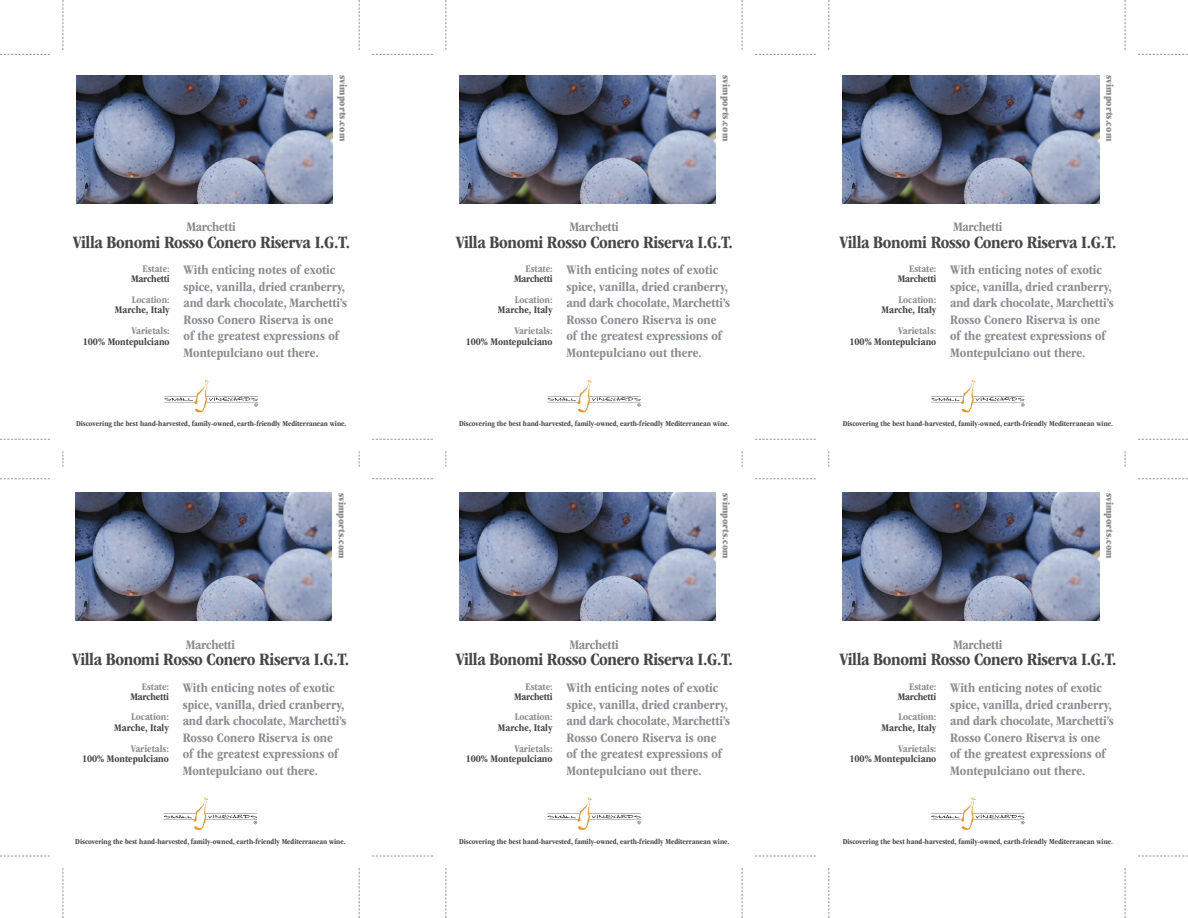
<style>
.page{position:relative;width:1188px;height:918px;background:#fff}
.page>*{position:absolute;margin:0;border:0;box-sizing:border-box;transform-origin:0 0}
.Paragraph_Style_1{font:700 condensed 18px "ITC Garamond Std";letter-spacing:-.02em;color:#454647}
.t1{font:700 condensed 13.5px/16.5px "ITC Garamond Std";color:#8a8c8f}
.t2{font:700 condensed 13.5px "ITC Garamond Std";letter-spacing:-.02em;color:#8a8c8f}
.t3{font:700 condensed 10.5px "ITC Garamond Std";color:#454647}
.t4{font:700 condensed 10.5px "ITC Garamond Std";letter-spacing:-.005em;color:#8a8c8f}
.t5{font:10.5px "ITC Garamond Std Ult Narrow";color:#8a8c8f}
.t6{font:700 condensed 10.5px "ITC Garamond Std";letter-spacing:-.02em;color:#454647}
.t7{font:700 condensed 7.8px "ITC Garamond Std";color:#454647}
</style>
<div class="page">
<svg style="left:372px;top:856px;width:61px;height:1px"></svg>
<svg style="left:372px;top:478px;width:61px;height:1px"></svg>
<svg style="left:372px;top:439px;width:61px;height:1px"></svg>
<svg style="left:372px;top:54px;width:61px;height:1px"></svg>
<svg style="left:755px;top:856px;width:61px;height:1px"></svg>
<svg style="left:755px;top:478px;width:61px;height:1px"></svg>
<svg style="left:755px;top:439px;width:61px;height:1px"></svg>
<svg style="left:755px;top:54px;width:61px;height:1px"></svg>
<svg style="left:0;top:856px;width:50px;height:1px"></svg>
<svg style="left:0;top:478px;width:50px;height:1px"></svg>
<svg style="left:0;top:439px;width:50px;height:1px"></svg>
<svg style="left:0;top:54px;width:50px;height:1px"></svg>
<svg style="left:1138px;top:856px;width:50px;height:1px"></svg>
<svg style="left:1138px;top:478px;width:50px;height:1px"></svg>
<svg style="left:1138px;top:439px;width:50px;height:1px"></svg>
<svg style="left:1138px;top:54px;width:50px;height:1px"></svg>
<svg style="left:446px;top:868px;width:1px;height:50px"></svg>
<svg style="left:359px;top:868px;width:1px;height:50px"></svg>
<svg style="left:63px;top:868px;width:1px;height:50px"></svg>
<svg style="left:742px;top:868px;width:1px;height:50px"></svg>
<svg style="left:828px;top:868px;width:1px;height:50px"></svg>
<svg style="left:1125px;top:868px;width:1px;height:50px"></svg>
<svg style="left:446px;top:0;width:1px;height:50px"></svg>
<svg style="left:359px;top:0;width:1px;height:50px"></svg>
<svg style="left:63px;top:0;width:1px;height:50px"></svg>
<svg style="left:742px;top:0;width:1px;height:50px"></svg>
<svg style="left:828px;top:0;width:1px;height:50px"></svg>
<svg style="left:1125px;top:0;width:1px;height:50px"></svg>
<svg style="left:446px;top:451px;width:1px;height:16px"></svg>
<svg style="left:359px;top:451px;width:1px;height:16px"></svg>
<svg style="left:63px;top:451px;width:1px;height:16px"></svg>
<svg style="left:742px;top:451px;width:1px;height:16px"></svg>
<svg style="left:828px;top:451px;width:1px;height:16px"></svg>
<svg style="left:1125px;top:451px;width:1px;height:16px"></svg>
<svg style="left:164px;top:380px;width:94px;height:32px"></svg>
<img style="left:76px;top:75px;width:257px;height:128px">
<svg style="left:547px;top:380px;width:94px;height:32px"></svg>
<img style="left:459px;top:75px;width:257px;height:128px">
<svg style="left:931px;top:380px;width:93px;height:32px"></svg>
<img style="left:843px;top:75px;width:256px;height:128px">
<svg style="left:547px;top:798px;width:94px;height:32px"></svg>
<img style="left:459px;top:493px;width:257px;height:128px">
<svg style="left:164px;top:798px;width:93px;height:32px"></svg>
<img style="left:75px;top:493px;width:257px;height:128px">
<svg style="left:931px;top:798px;width:93px;height:32px"></svg>
<img style="left:843px;top:493px;width:256px;height:128px">
<p class="t5" style="left:349px;top:75px;width:67px;rotate:90deg">svimports.com</p>
<p class="t2" style="left:186px;top:219px;width:51px">Marchetti</p>
<p class="Paragraph_Style_1" style="left:73px;top:232px;width:279px">Villa Bonomi Rosso Conero Riserva I.G.T.</p>
<p class="t1" style="left:184px;top:262px;width:165px">With enticing notes of exotic spice, vanilla, dried cranberry, and dark chocolate, Marchetti’s<br>Rosso Conero Riserva is one of the greatest expressions of<br>Montepulciano out there.</p>
<p class="t4" style="left:142px;top:263px;width:29px">Estate:</p>
<p class="t6" style="left:131px;top:273px;width:40px">Marchetti</p>
<p class="t4" style="left:132px;top:294px;width:39px">Location:</p>
<p class="t3" style="left:115px;top:304px;width:56px">Marche, Italy</p>
<p class="t4" style="left:131px;top:325px;width:40px">Varietals:</p>
<p class="t3" style="left:83px;top:336px;width:88px">100% Montepulciano</p>
<p class="t7" style="left:76px;top:419px;width:272px">Discovering the best hand-harvested, family-owned, earth-friendly Mediterranean wine.</p>
<p class="t5" style="left:348px;top:493px;width:67px;rotate:90deg">svimports.com</p>
<p class="t2" style="left:186px;top:637px;width:51px">Marchetti</p>
<p class="Paragraph_Style_1" style="left:72px;top:650px;width:279px">Villa Bonomi Rosso Conero Riserva I.G.T.</p>
<p class="t1" style="left:183px;top:680px;width:165px">With enticing notes of exotic spice, vanilla, dried cranberry, and dark chocolate, Marchetti’s<br>Rosso Conero Riserva is one of the greatest expressions of<br>Montepulciano out there.</p>
<p class="t4" style="left:142px;top:681px;width:29px">Estate:</p>
<p class="t6" style="left:131px;top:691px;width:40px">Marchetti</p>
<p class="t4" style="left:131px;top:711px;width:39px">Location:</p>
<p class="t3" style="left:114px;top:722px;width:56px">Marche, Italy</p>
<p class="t4" style="left:131px;top:743px;width:40px">Varietals:</p>
<p class="t3" style="left:82px;top:753px;width:88px">100% Montepulciano</p>
<p class="t7" style="left:75px;top:837px;width:272px">Discovering the best hand-harvested, family-owned, earth-friendly Mediterranean wine.</p>
<p class="t5" style="left:732px;top:75px;width:67px;rotate:90deg">svimports.com</p>
<p class="t2" style="left:569px;top:219px;width:51px">Marchetti</p>
<p class="Paragraph_Style_1" style="left:456px;top:232px;width:279px">Villa Bonomi Rosso Conero Riserva I.G.T.</p>
<p class="t1" style="left:566px;top:262px;width:165px">With enticing notes of exotic spice, vanilla, dried cranberry, and dark chocolate, Marchetti’s<br>Rosso Conero Riserva is one of the greatest expressions of<br>Montepulciano out there.</p>
<p class="t4" style="left:525px;top:263px;width:29px">Estate:</p>
<p class="t6" style="left:514px;top:273px;width:40px">Marchetti</p>
<p class="t4" style="left:515px;top:294px;width:39px">Location:</p>
<p class="t3" style="left:498px;top:304px;width:56px">Marche, Italy</p>
<p class="t4" style="left:514px;top:325px;width:40px">Varietals:</p>
<p class="t3" style="left:466px;top:336px;width:88px">100% Montepulciano</p>
<p class="t7" style="left:459px;top:419px;width:272px">Discovering the best hand-harvested, family-owned, earth-friendly Mediterranean wine.</p>
<p class="t5" style="left:732px;top:493px;width:67px;rotate:90deg">svimports.com</p>
<p class="t2" style="left:569px;top:637px;width:51px">Marchetti</p>
<p class="Paragraph_Style_1" style="left:456px;top:650px;width:279px">Villa Bonomi Rosso Conero Riserva I.G.T.</p>
<p class="t1" style="left:566px;top:680px;width:165px">With enticing notes of exotic spice, vanilla, dried cranberry, and dark chocolate, Marchetti’s<br>Rosso Conero Riserva is one of the greatest expressions of<br>Montepulciano out there.</p>
<p class="t4" style="left:525px;top:681px;width:29px">Estate:</p>
<p class="t6" style="left:514px;top:691px;width:40px">Marchetti</p>
<p class="t4" style="left:515px;top:711px;width:39px">Location:</p>
<p class="t3" style="left:498px;top:722px;width:56px">Marche, Italy</p>
<p class="t4" style="left:514px;top:743px;width:40px">Varietals:</p>
<p class="t3" style="left:466px;top:753px;width:88px">100% Montepulciano</p>
<p class="t7" style="left:459px;top:837px;width:272px">Discovering the best hand-harvested, family-owned, earth-friendly Mediterranean wine.</p>
<p class="t5" style="left:1116px;top:75px;width:67px;rotate:90deg">svimports.com</p>
<p class="t2" style="left:953px;top:219px;width:51px">Marchetti</p>
<p class="Paragraph_Style_1" style="left:839px;top:232px;width:279px">Villa Bonomi Rosso Conero Riserva I.G.T.</p>
<p class="t1" style="left:950px;top:262px;width:165px">With enticing notes of exotic spice, vanilla, dried cranberry, and dark chocolate, Marchetti’s<br>Rosso Conero Riserva is one of the greatest expressions of<br>Montepulciano out there.</p>
<p class="t4" style="left:909px;top:263px;width:29px">Estate:</p>
<p class="t6" style="left:898px;top:273px;width:40px">Marchetti</p>
<p class="t4" style="left:898px;top:294px;width:39px">Location:</p>
<p class="t3" style="left:882px;top:304px;width:56px">Marche, Italy</p>
<p class="t4" style="left:898px;top:325px;width:40px">Varietals:</p>
<p class="t3" style="left:849px;top:336px;width:88px">100% Montepulciano</p>
<p class="t7" style="left:843px;top:419px;width:272px">Discovering the best hand-harvested, family-owned, earth-friendly Mediterranean wine.</p>
<p class="t5" style="left:1116px;top:493px;width:67px;rotate:90deg">svimports.com</p>
<p class="t2" style="left:953px;top:637px;width:51px">Marchetti</p>
<p class="Paragraph_Style_1" style="left:839px;top:650px;width:279px">Villa Bonomi Rosso Conero Riserva I.G.T.</p>
<p class="t1" style="left:950px;top:680px;width:165px">With enticing notes of exotic spice, vanilla, dried cranberry, and dark chocolate, Marchetti’s<br>Rosso Conero Riserva is one of the greatest expressions of<br>Montepulciano out there.</p>
<p class="t4" style="left:909px;top:681px;width:29px">Estate:</p>
<p class="t6" style="left:898px;top:691px;width:40px">Marchetti</p>
<p class="t4" style="left:898px;top:711px;width:39px">Location:</p>
<p class="t3" style="left:882px;top:722px;width:56px">Marche, Italy</p>
<p class="t4" style="left:898px;top:743px;width:40px">Varietals:</p>
<p class="t3" style="left:849px;top:753px;width:88px">100% Montepulciano</p>
<p class="t7" style="left:843px;top:837px;width:272px">Discovering the best hand-harvested, family-owned, earth-friendly Mediterranean wine.</p>
</div>
